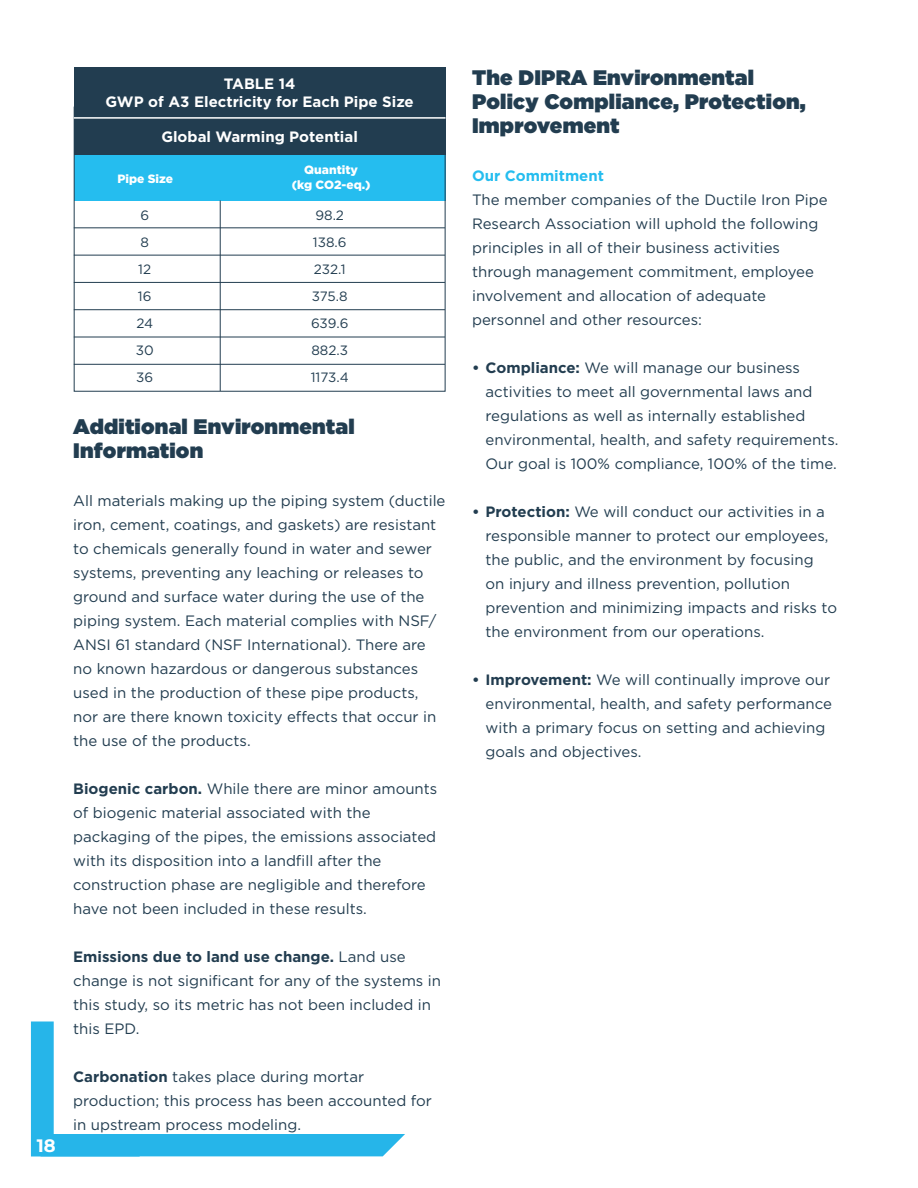
<style>
.page{position:relative;width:918px;height:1188px;background:#fff}
.page>*{position:absolute;margin:0;border:0;box-sizing:border-box;transform-origin:0 0}
.Paragraph_Text{font:900 21px/24px "Gotham";letter-spacing:.01em;color:#223d50}
.Paragraph_Header{font:900 21px/24px "Gotham";letter-spacing:.01em;color:#223d50}
.t1{font:100 18px "Montserrat";color:#fff}
.BODY_TEXT{font:15px/24px "Gotham";color:#223d50}
.t2{font:700 15px "Gotham";color:#fff}
.BODY_TEXT-2{font:700 15px "Gotham";color:#25bdef}
.t3{font:13.5px "Gotham";color:#223d50}
.t4{font:900 12px/15px "Gotham";color:#fff;text-align:center}
.s1{font-weight:700}
</style>
<div class="page">
<svg style="left:31px;top:1022px;width:374px;height:134px"></svg>
<div style="left:74px;top:155px;width:372px;height:46px;background:#25bdef"></div>
<hr style="left:220px;top:201px;width:1px;height:190px;background:#223d50">
<div style="left:74px;top:68px;width:372px;height:87px;background:#223d50"></div>
<hr style="left:74px;top:227px;width:371px;height:1px;background:#223d50">
<hr style="left:74px;top:255px;width:371px;height:1px;background:#223d50">
<hr style="left:74px;top:282px;width:371px;height:1px;background:#223d50">
<hr style="left:74px;top:309px;width:371px;height:1px;background:#223d50">
<hr style="left:74px;top:337px;width:371px;height:1px;background:#223d50">
<hr style="left:74px;top:364px;width:371px;height:1px;background:#223d50">
<hr style="left:74px;top:117px;width:372px;height:2px;background:#fff">
<p class="t1" style="left:37px;top:1134px;width:20px">1 8<sup>1</sup></p>
<p class="t2" style="left:224px;top:74px;width:73px">TABLE 14</p>
<p class="t2" style="left:105px;top:92px;width:310px">GWP of A3 Electricity for Each Pipe Size</p>
<p class="t2" style="left:161px;top:126px;width:198px">Global Warming Potential</p>
<p class="t4" style="left:117px;top:172px;width:57px">Pipe Size</p>
<p class="t4" style="left:292px;top:162px;width:80px">Quantity<br>(kg CO2-eq.)</p>
<p class="t3" style="left:140px;top:208px;width:10px">6</p>
<p class="t3" style="left:141px;top:235px;width:10px">8</p>
<p class="t3" style="left:138px;top:262px;width:14px">12</p>
<p class="t3" style="left:138px;top:289px;width:15px">16</p>
<p class="t3" style="left:136px;top:316px;width:18px">24</p>
<p class="t3" style="left:136px;top:343px;width:19px">30</p>
<p class="t3" style="left:136px;top:370px;width:19px">36</p>
<p class="t3" style="left:315px;top:208px;width:30px">98.2</p>
<p class="t3" style="left:313px;top:235px;width:35px">138.6</p>
<p class="t3" style="left:314px;top:262px;width:33px">232.1</p>
<p class="t3" style="left:312px;top:289px;width:37px">375.8</p>
<p class="t3" style="left:311px;top:316px;width:39px">639.6</p>
<p class="t3" style="left:311px;top:343px;width:38px">882.3</p>
<p class="t3" style="left:311px;top:370px;width:40px">1173.4</p>
<p class="Paragraph_Header" style="left:73px;top:414px;width:283px">Additional Environmental<br>Information</p>
<p class="BODY_TEXT" style="left:73px;top:489px;width:374px">All materials making up the piping system (ductile iron, cement, coatings, and gaskets) are resistant to chemicals generally found in water and sewer systems, preventing any leaching or releases to ground and surface water during the use of the piping system. Each material complies with NSF/ ANSI 61 standard (NSF International). There are no known hazardous or dangerous substances used in the production of these pipe products, nor are there known toxicity effects that occur in the use of the products.</p>
<p class="BODY_TEXT" style="left:73px;top:777px;width:366px"><span class="s1">Biogenic carbon.</span> While there are minor amounts of biogenic material associated with the packaging of the pipes, the emissions associated with its disposition into a landfill after the construction phase are negligible and therefore have not been included in these results.</p>
<p class="BODY_TEXT" style="left:73px;top:945px;width:369px"><span class="s1">Emissions due to land use change.</span> Land use change is not significant for any of the systems in this study, so its metric has not been included in this EPD.</p>
<p class="BODY_TEXT" style="left:73px;top:1065px;width:360px"><span class="s1">Carbonation</span> takes place during mortar production; this process has been accounted for in upstream process modeling.</p>
<p class="Paragraph_Text" style="left:472px;top:65px;width:335px">The DIPRA Environmental<br>Policy Compliance, Protection,<br>Improvement</p>
<p class="BODY_TEXT-2" style="left:472px;top:166px;width:134px">Our Commitment</p>
<p class="BODY_TEXT" style="left:472px;top:187px;width:357px">The member companies of the Ductile Iron Pipe Research Association will uphold the following principles in all of their business activities through management commitment, employee involvement and allocation of adequate personnel and other resources:</p>
<p class="BODY_TEXT" style="left:486px;top:355px;width:354px;text-indent:-14px"><span class="s1">• Compliance:</span> We will manage our business activities to meet all governmental laws and regulations as well as internally established environmental, health, and safety requirements.<br>Our goal is 100% compliance, 100% of the time.</p>
<p class="BODY_TEXT" style="left:486px;top:499px;width:353px;text-indent:-14px"><span class="s1">• Protection:</span> We will conduct our activities in a responsible manner to protect our employees, the public, and the environment by focusing<br>on injury and illness prevention, pollution prevention and minimizing impacts and risks to the environment from our operations.</p>
<p class="BODY_TEXT" style="left:486px;top:667px;width:348px;text-indent:-14px"><span class="s1">• Improvement:</span> We will continually improve our environmental, health, and safety performance with a primary focus on setting and achieving goals and objectives.</p>
</div>
